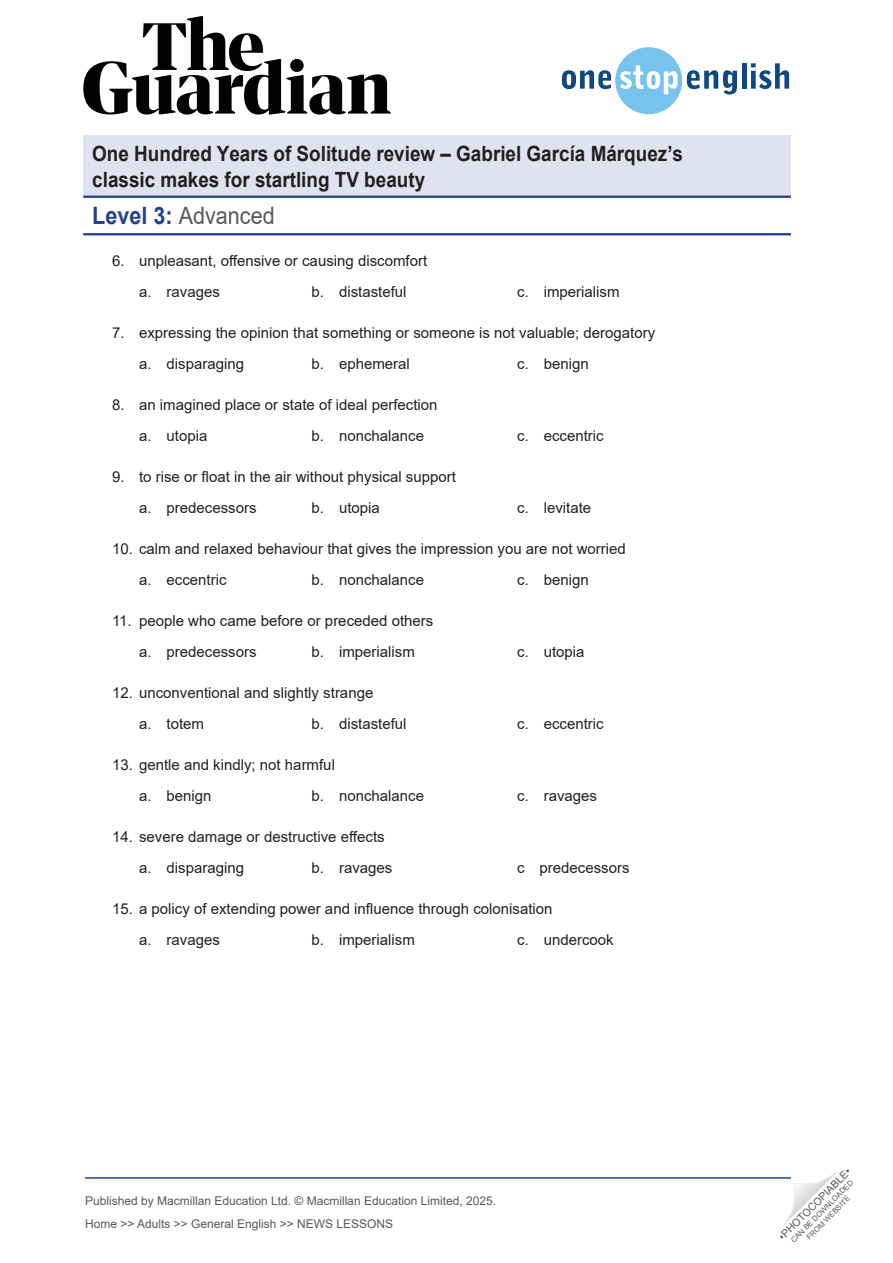
<style>
.page{position:relative;width:893px;height:1263px;background:#fff}
.page>*{position:absolute;margin:0;border:0;box-sizing:border-box;transform-origin:0 0}
.t1{font:24px "Arial";color:#58585a;scale:.9 1}
.t2{font:700 21px/25.2px "Arial";color:#231f20;scale:.9 1}
.t3{font:15px/31.5px "Arial";color:#231f20}
.t4{font:12px/23px "Arial";color:#57585a}
.t5{font:10.5px "Arial";color:#57585a}
.t6{font:7.5px/9px "Arial";color:#57585a;text-align:center}
.s1{font-weight:700;color:#23418f}
</style>
<div class="page">
<svg style="left:783px;top:1171px;width:55px;height:55px"></svg>
<svg style="left:83px;top:16px;width:308px;height:99px"></svg>
<svg style="left:562px;top:47px;width:175px;height:67px"></svg>
<hr style="left:742px;top:63px;width:4px;height:26px;background:#0e4880">
<svg style="left:751px;top:63px;width:38px;height:26px"></svg>
<hr style="left:85px;top:1177px;width:706px;height:2px;background:#23418f">
<hr style="left:83px;top:233px;width:708px;height:2px;background:#23418f">
<div style="left:83px;top:136px;width:708px;height:61px;background:#e0e2ef"></div>
<hr style="left:83px;top:196px;width:708px;height:2px;background:#23418f">
<h2 class="t2" style="left:92px;top:142px;width:658px">One Hundred Years of Solitude review – Gabriel García Márquez’s classic makes for startling TV beauty</h2>
<h1 class="t1" style="left:92px;top:199px;width:204px"><span class="s1">Level 3:</span> Advanced</h1>
<p class="t3" style="left:139px;top:245px;width:290px;text-indent:-27px">6. unpleasant, offensive or causing discomfort a. ravages</p>
<p class="t3" style="left:312px;top:276px;width:97px">b. distasteful</p>
<p class="t3" style="left:517px;top:276px;width:104px">c. imperialism</p>
<p class="t3" style="left:139px;top:317px;width:518px;text-indent:-27px">7. expressing the opinion that something or someone is not valuable; derogatory a. disparaging</p>
<p class="t3" style="left:312px;top:348px;width:100px">b. ephemeral</p>
<p class="t3" style="left:517px;top:348px;width:73px">c. benign</p>
<p class="t3" style="left:139px;top:389px;width:300px;text-indent:-27px">8. an imagined place or state of ideal perfection a. utopia</p>
<p class="t3" style="left:312px;top:420px;width:114px">b. nonchalance</p>
<p class="t3" style="left:517px;top:420px;width:88px">c. eccentric</p>
<p class="t3" style="left:139px;top:461px;width:318px;text-indent:-27px">9. to rise or float in the air without physical support a. predecessors</p>
<p class="t3" style="left:312px;top:492px;width:70px">b. utopia</p>
<p class="t3" style="left:517px;top:492px;width:76px">c. levitate</p>
<p class="t3" style="left:139px;top:533px;width:488px;text-indent:-27px">10. calm and relaxed behaviour that gives the impression you are not worried a. eccentric</p>
<p class="t3" style="left:312px;top:564px;width:114px">b. nonchalance</p>
<p class="t3" style="left:517px;top:564px;width:73px">c. benign</p>
<p class="t3" style="left:139px;top:605px;width:296px;text-indent:-27px">11. people who came before or preceded others a. predecessors</p>
<p class="t3" style="left:312px;top:636px;width:105px">b. imperialism</p>
<p class="t3" style="left:517px;top:636px;width:69px">c. utopia</p>
<p class="t3" style="left:139px;top:677px;width:236px;text-indent:-27px">12. unconventional and slightly strange a. totem</p>
<p class="t3" style="left:312px;top:708px;width:97px">b. distasteful</p>
<p class="t3" style="left:517px;top:708px;width:88px">c. eccentric</p>
<p class="t3" style="left:139px;top:749px;width:197px;text-indent:-27px">13. gentle and kindly; not harmful a. benign</p>
<p class="t3" style="left:312px;top:780px;width:114px">b. nonchalance</p>
<p class="t3" style="left:517px;top:780px;width:82px">c. ravages</p>
<p class="t3" style="left:139px;top:821px;width:247px;text-indent:-27px">14. severe damage or destructive effects a. disparaging</p>
<p class="t3" style="left:312px;top:852px;width:82px">b. ravages</p>
<p class="t3" style="left:517px;top:852px;width:114px">c predecessors</p>
<p class="t3" style="left:139px;top:893px;width:415px;text-indent:-27px">15. a policy of extending power and influence through colonisation a. ravages</p>
<p class="t3" style="left:312px;top:924px;width:105px">b. imperialism</p>
<p class="t3" style="left:517px;top:924px;width:98px">c. undercook</p>
<p class="t4" style="left:85px;top:1189px;width:413px">Published by Macmillan Education Ltd. © Macmillan Education Limited, 2025.<br>Home &gt;&gt; Adults &gt;&gt; General English &gt;&gt; NEWS LESSONS</p>
<p class="t5" style="left:775px;top:1233px;width:99px;rotate:-45deg">•PHOTOCOPIABLE•</p>
<p class="t6" style="left:789px;top:1238px;width:86px;rotate:-45deg">CAN BE DOWNLOADED<br>FROM WEBSITE</p>
</div>
